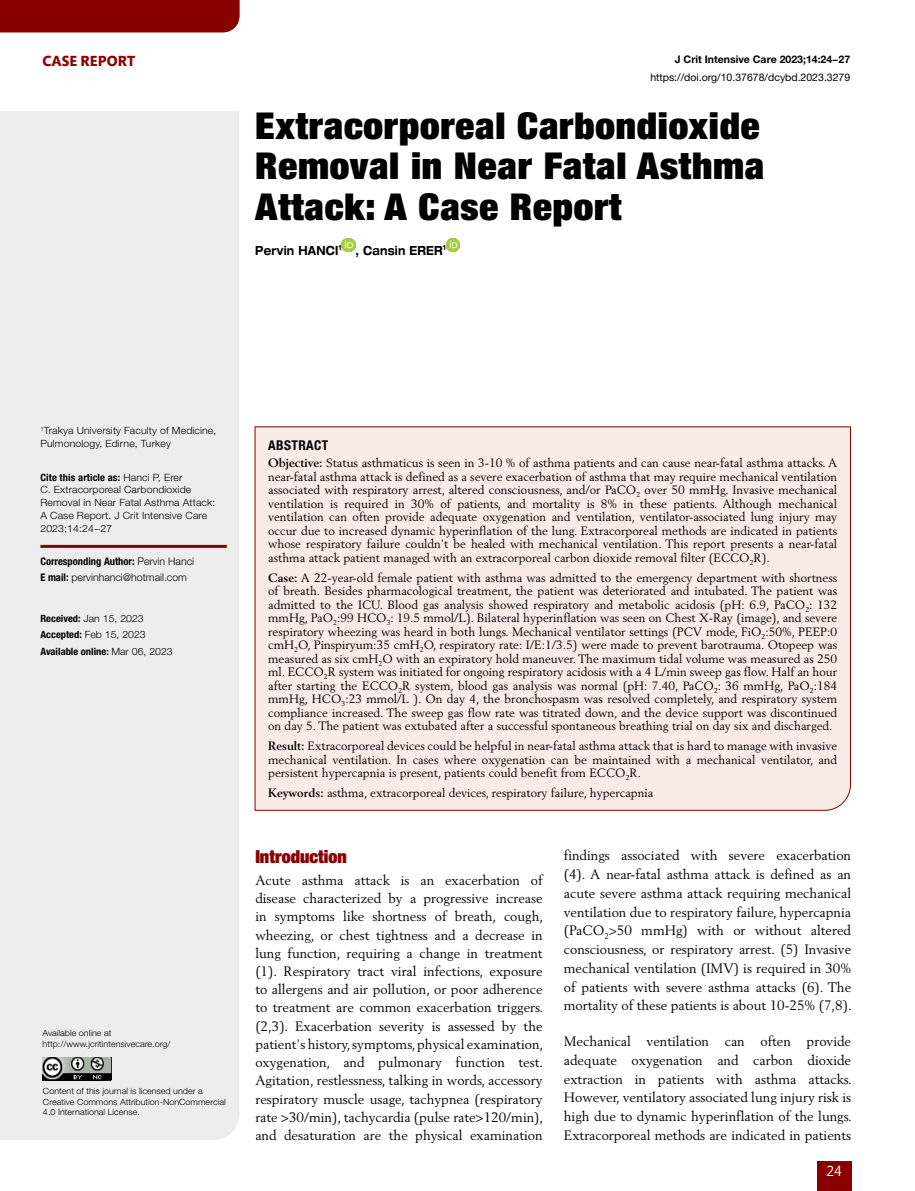
<style>
.page{position:relative;width:915px;height:1191px;background:#fff}
.page>*{position:absolute;margin:0;border:0;box-sizing:border-box;transform-origin:0 0}
._01_BAŞLIK{font:900 condensed 37.05px/40.5px "Helvetica Neue LT Pro";letter-spacing:.02em;color:#000;scale:1.05 1}
._06_ARABASLIK{font:900 condensed 18px "Helvetica Neue LT Pro";color:#890000}
.t1{font:700 15px "Mundo Sans Std";color:#890000}
.t2{font:15px "Mundo Sans Std";color:#fff}
._05_METIN{font:13.5px/18.1px "Berling LT Std";color:#000;text-align:justify}
._08a_ABSTRACT_başlık{font:700 condensed 13.5px "Helvetica Neue LT Pro";letter-spacing:.03em;color:#000}
._03_YAZARLAR{font:700 expanded 12.6px "Helvetica Neue LT Pro";letter-spacing:.02em;color:#000;scale:.79 1}
._08b_ABSTRACT_metin{font:12px/13.5px "Berling LT Std";color:#000;text-align:justify}
.t3{font:10.5px "Helvetica Neue LT Pro";color:#000}
.t4{font:700 10.5px "Helvetica Neue LT Pro";color:#000}
.A_correspond_adres{font:700 condensed 10.5px "Helvetica Neue LT Pro";color:#000}
.A1_correspond_email{font:300 10.5px "Helvetica Neue LT Pro";color:#000}
._09_CITE{font:300 10.05px/12.8px "Helvetica Neue LT Pro";letter-spacing:.01em;color:#000;scale:1.05 1}
._04_KURUMLAR{font:300 10.05px/12.6px "Helvetica Neue LT Pro";letter-spacing:.01em;color:#000;scale:1.05 1}
.B_gelis_kabul_tarihl{font:300 10.05px "Helvetica Neue LT Pro";color:#000;scale:1.05 1}
.B_gelis_kabul_tarihl-2{font:700 condensed 10.05px "Helvetica Neue LT Pro";color:#000;scale:1.05 1}
.t5{font:300 8.55px/10.8px "Helvetica Neue LT Pro";color:#000;scale:1.05 1}
.s1{font-weight:700;font-stretch:condensed}
.s2{font-weight:300;font-stretch:normal}
.s3{font-weight:700}
</style>
<div class="page">
<div style="left:816px;top:1161px;width:34px;height:30px;background:#890000"></div>
<div style="left:0;top:111px;width:239px;height:1029px;background:#ededed"></div>
<img style="left:43px;top:1057px;width:69px;height:23px">
<img style="left:342px;top:238px;width:13px;height:14px">
<img style="left:446px;top:238px;width:13px;height:14px">
<div style="left:254px;top:426px;width:596px;height:385px;background:#f9ebe6"></div>
<hr style="left:40px;top:545px;width:187px;height:3px;background:#890000">
<div style="left:0;top:0;width:239px;height:32px;background:#890000"></div>
<p class="t1" style="left:43px;top:52px;width:94px">CASE REPORT</p>
<p class="t4" style="left:674px;top:53px;width:177px">J Crit Intensive Care 2023;14:24−27</p>
<p class="t3" style="left:650px;top:71px;width:201px">https://doi.org/10.37678/dcybd.2023.3279</p>
<p class="_01_BAŞLIK" style="left:255px;top:104px;width:486px">Extracorporeal Carbondioxide<br>Removal in Near Fatal Asthma<br>Attack: A Case Report</p>
<p class="_03_YAZARLAR" style="left:255px;top:242px;width:243px">Pervin HANCI<sup>1</sup> , Cansin ERER<sup>1</sup></p>
<p class="_04_KURUMLAR" style="left:40px;top:424px;width:169px"><sup>1</sup>Trakya University Faculty of Medicine,<br>Pulmonology, Edirne, Turkey</p>
<p class="_09_CITE" style="left:40px;top:470px;width:168px"><span class="s1">Cite this article as:</span> Hanci P, Erer<br>C. Extracorporeal Carbondioxide<br>Removal in Near Fatal Asthma Attack:<br>A Case Report. J Crit Intensive Care<br>2023;14:24−27</p>
<p class="A_correspond_adres" style="left:40px;top:555px;width:155px">Corresponding Author: <span class="s2">Pervin Hanci</span></p>
<p class="A1_correspond_email" style="left:40px;top:571px;width:148px"><span class="s1">E mail:</span> pervinhanci@hotmail.com</p>
<p class="B_gelis_kabul_tarihl" style="left:40px;top:612px;width:100px"><span class="s1">Received:</span> Jan 15, 2023</p>
<p class="B_gelis_kabul_tarihl" style="left:40px;top:628px;width:102px"><span class="s1">Accepted:</span> Feb 15, 2023</p>
<p class="B_gelis_kabul_tarihl-2" style="left:40px;top:645px;width:127px">Available online: <span class="s2">Mar 06, 2023</span></p>
<p class="t5" style="left:43px;top:1027px;width:123px">Available online at http://www.jcritintensivecare.org/</p>
<p class="t5" style="left:43px;top:1085px;width:175px">Content of this journal is licensed under a<br>Creative Commons Attribution-NonCommercial<br>4.0 International License.</p>
<p class="_08a_ABSTRACT_başlık" style="left:268px;top:436px;width:62px">ABSTRACT</p>
<p class="_08b_ABSTRACT_metin" style="left:268px;top:456px;width:570px"><span class="s3">Objective:</span> Status asthmaticus is seen in 3-10 % of asthma patients and can cause near-fatal asthma attacks. A near-fatal asthma attack is defined as a severe exacerbation of asthma that may require mechanical ventilation associated with respiratory arrest, altered consciousness, and/or PaCO<sub>2</sub> over 50 mmHg. Invasive mechanical ventilation is required in 30% of patients, and mortality is 8% in these patients. Although mechanical ventilation can often provide adequate oxygenation and ventilation, ventilator-associated lung injury may occur due to increased dynamic hyperinflation of the lung. Extracorporeal methods are indicated in patients whose respiratory failure couldn’t be healed with mechanical ventilation. This report presents a near-fatal asthma attack patient managed with an extracorporeal carbon dioxide removal filter (ECCO<sub>2</sub>R).</p>
<p class="_08b_ABSTRACT_metin" style="left:268px;top:570px;width:570px"><span class="s3">Case:</span> A 22-year-old female patient with asthma was admitted to the emergency department with shortness of breath. Besides pharmacological treatment, the patient was deteriorated and intubated. The patient was admitted to the ICU. Blood gas analysis showed respiratory and metabolic acidosis (pH: 6.9, PaCO<sub>2</sub>: 132 mmHg, PaO<sub>2</sub>:99 HCO<sub>3</sub>: 19.5 mmol/L). Bilateral hyperinflation was seen on Chest X-Ray (image), and severe respiratory wheezing was heard in both lungs. Mechanical ventilator settings (PCV mode, FiO<sub>2</sub>:50%, PEEP:0 cmH<sub>2</sub>O, Pinspiryum:35 cmH<sub>2</sub>O, respiratory rate: I/E:1/3.5) were made to prevent barotrauma. Otopeep was measured as six cmH<sub>2</sub>O with an expiratory hold maneuver. The maximum tidal volume was measured as 250 ml. ECCO<sub>2</sub>R system was initiated for ongoing respiratory acidosis with a 4 L/min sweep gas flow. Half an hour after starting the ECCO<sub>2</sub>R system, blood gas analysis was normal (pH: 7.40, PaCO<sub>2</sub>: 36 mmHg, PaO<sub>2</sub>:184 mmHg, HCO<sub>3</sub>:23 mmol/L ). On day 4, the bronchospasm was resolved completely, and respiratory system compliance increased. The sweep gas flow rate was titrated down, and the device support was discontinued on day 5. The patient was extubated after a successful spontaneous breathing trial on day six and discharged.</p>
<p class="_08b_ABSTRACT_metin" style="left:268px;top:739px;width:570px"><span class="s3">Result:</span> Extracorporeal devices could be helpful in near-fatal asthma attack that is hard to manage with invasive mechanical ventilation. In cases where oxygenation can be maintained with a mechanical ventilator, and persistent hypercapnia is present, patients could benefit from ECCO<sub>2</sub>R.</p>
<p class="_08b_ABSTRACT_metin" style="left:268px;top:786px;width:386px"><span class="s3">Keywords:</span> asthma, extracorporeal devices, respiratory failure, hypercapnia</p>
<p class="_06_ARABASLIK" style="left:255px;top:844px;width:93px">Introduction</p>
<p class="_05_METIN" style="left:255px;top:871px;width:289px">Acute asthma attack is an exacerbation of disease characterized by a progressive increase in symptoms like shortness of breath, cough, wheezing, or chest tightness and a decrease in lung function, requiring a change in treatment (1). Respiratory tract viral infections, exposure to allergens and air pollution, or poor adherence to treatment are common exacerbation triggers. (2,3). Exacerbation severity is assessed by the patient's history, symptoms, physical examination, oxygenation, and pulmonary function test.<br>Agitation, restlessness, talking in words, accessory respiratory muscle usage, tachypnea (respiratory rate &gt;30/min), tachycardia (pulse rate&gt;120/min), and desaturation are the physical examination</p>
<p class="_05_METIN" style="left:563px;top:846px;width:289px;line-height:18.8px">findings associated with severe exacerbation (4). A near-fatal asthma attack is defined as an acute severe asthma attack requiring mechanical ventilation due to respiratory failure, hypercapnia (PaCO<sub>2</sub>&gt;50 mmHg) with or without altered consciousness, or respiratory arrest. (5) Invasive mechanical ventilation (IMV) is required in 30% of patients with severe asthma attacks (6). The mortality of these patients is about 10-25% (7,8).</p>
<p class="_05_METIN" style="left:563px;top:1031px;width:289px;line-height:18.8px">Mechanical ventilation can often provide adequate oxygenation and carbon dioxide extraction in patients with asthma attacks.<br>However, ventilatory associated lung injury risk is high due to dynamic hyperinflation of the lungs.<br>Extracorporeal methods are indicated in patients</p>
<p class="t2" style="left:826px;top:1162px;width:17px">24</p>
</div>
